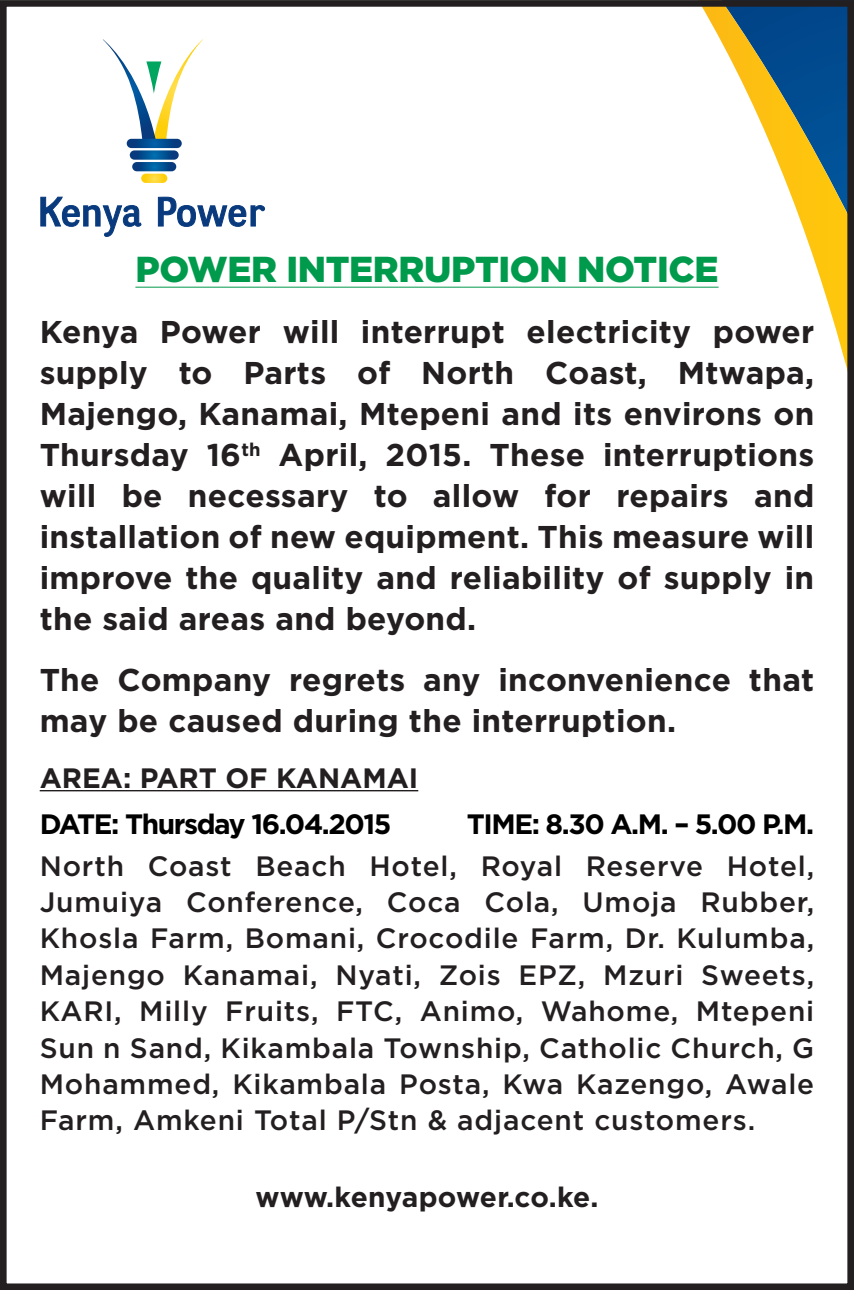
<style>
.page{position:relative;width:854px;height:1290px;background:#fff}
.page>*{position:absolute;margin:0;border:0;box-sizing:border-box;transform-origin:0 0}
.Head_2_1{font:900 36.05px "Gotham";letter-spacing:-.01em;color:#009a4c}
.t1{font:700 31.5px/40.9px "Gotham";letter-spacing:.01em;color:#231f20;text-align:justify}
.t2{font:500 28px/36.4px "Gotham";letter-spacing:.03em;color:#231f20;text-align:justify}
.t3{font:700 28px "Gotham";letter-spacing:-.05em;color:#000}
.t4{font:700 28px "Gotham";color:#231f20}
</style>
<div class="page">
<svg style="left:41px;top:197px;width:100px;height:40px"></svg>
<svg style="left:158px;top:197px;width:107px;height:30px"></svg>
<svg style="left:141px;top:174px;width:26px;height:9px"></svg>
<svg style="left:132px;top:162px;width:44px;height:9px"></svg>
<svg style="left:103px;top:39px;width:100px;height:121px"></svg>
<svg style="left:697px;top:8px;width:148px;height:354px"></svg>
<div style="left:0;top:0;width:853px;height:1290px;border:7px solid #231f20"></div>
<hr style="left:135px;top:287px;width:583px;height:1px;background:#009a4c">
<hr style="left:40px;top:790px;width:378px;height:1px;background:#231f20">
<p class="Head_2_1" style="left:135px;top:245px;width:584px">POWER INTERRUPTION NOTICE</p>
<p class="t1" style="left:40px;top:311px;width:775px">Kenya Power will interrupt electricity power supply to Parts of North Coast, Mtwapa, Majengo, Kanamai, Mtepeni and its environs on Thursday 16<sup>th</sup> April, 2015. These interruptions will be necessary to allow for repairs and installation of new equipment. This measure will improve the quality and reliability of supply in the said areas and beyond.</p>
<p class="t1" style="left:40px;top:659px;width:775px">The Company regrets any inconvenience that may be caused during the interruption.</p>
<p class="t4" style="left:40px;top:759px;width:380px">AREA: PART OF KANAMAI</p>
<p class="t3" style="left:40px;top:806px;width:353px">DATE: Thursday 16.04.2015</p>
<p class="t3" style="left:466px;top:806px;width:349px">TIME: 8.30 A.M. – 5.00 P.M.</p>
<p class="t2" style="left:40px;top:847px;width:775px">North Coast Beach Hotel, Royal Reserve Hotel, Jumuiya Conference, Coca Cola, Umoja Rubber, Khosla Farm, Bomani, Crocodile Farm, Dr. Kulumba, Majengo Kanamai, Nyati, Zois EPZ, Mzuri Sweets, KARI, Milly Fruits, FTC, Animo, Wahome, Mtepeni Sun n Sand, Kikambala Township, Catholic Church, G Mohammed, Kikambala Posta, Kwa Kazengo, Awale Farm, Amkeni Total P/Stn &amp; adjacent customers.</p>
<p class="t4" style="left:255px;top:1178px;width:344px">www.kenyapower.co.ke.</p>
</div>
